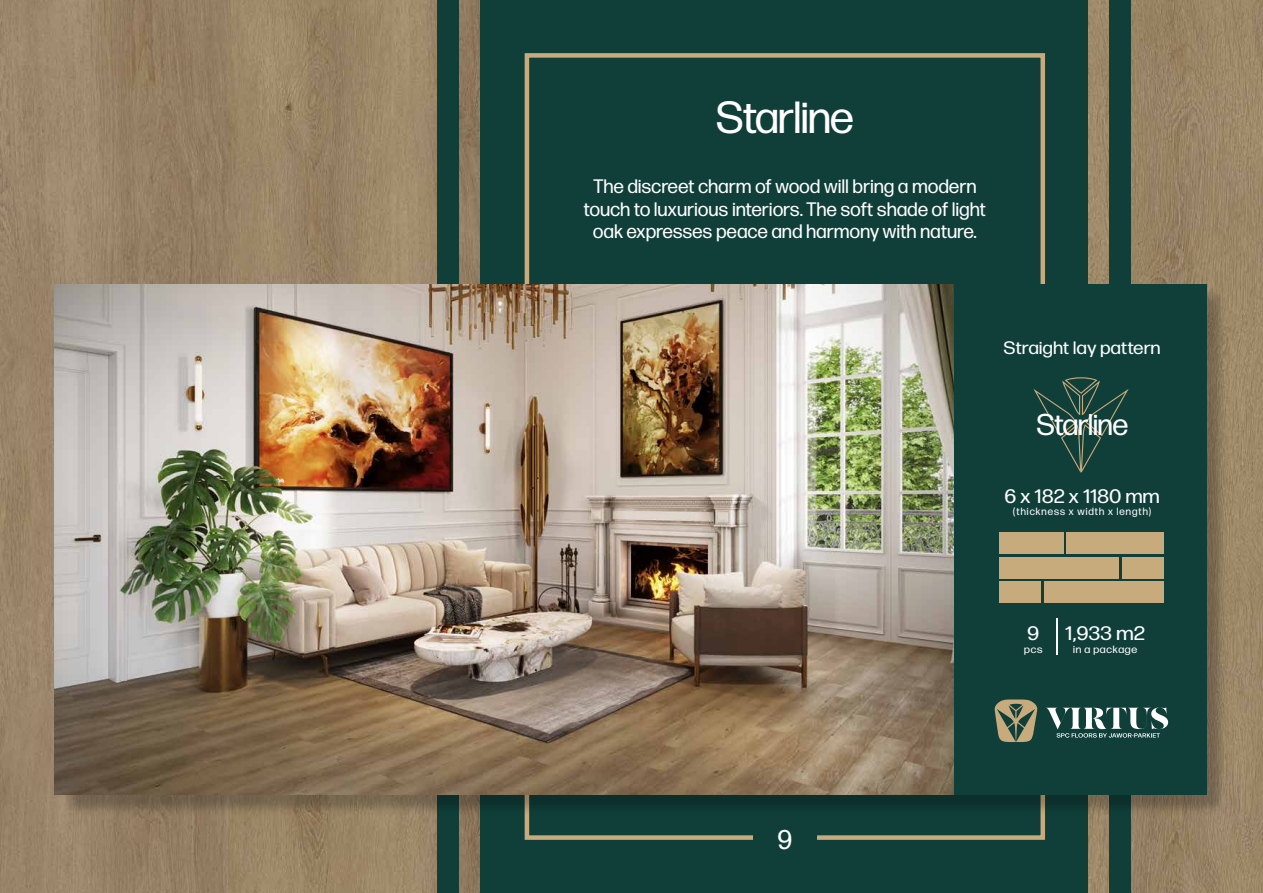
<style>
.page{position:relative;width:1263px;height:893px;background:#103f3a}
.page>*{position:absolute;margin:0;border:0;box-sizing:border-box;transform-origin:0 0}
.t1{font:45px "Forma DJR Display";color:#fff}
.t2{font:30px "Forma DJR Display";color:#fff}
.t3{font:27px "Forma DJR Display";color:#fff}
.t4{font:19.5px/22.5px "Forma DJR Display";letter-spacing:.025em;color:#fff;text-align:center}
.t5{font:19.5px "Forma DJR Display";letter-spacing:.025em;color:#fff;scale:1.1 1}
.t6{font:19.5px "Forma DJR Display";letter-spacing:.025em;color:#fff;scale:1.13 1}
.t7{font:18px "Forma DJR Display";letter-spacing:.025em;color:#fff;scale:1.08 1}
.t8{font:10.5px "Forma DJR Display";letter-spacing:.1em;color:#fff}
.t9{font:10.5px "Forma DJR Display";letter-spacing:.07em;color:#fff;scale:1.08 1}
.t10{font:10.5px "Forma DJR Display";letter-spacing:.1em;color:#fff;scale:1.08 1}
</style>
<div class="page">
<img style="left:0;top:0;width:479px;height:893px">
<img style="left:1088px;top:0;width:175px;height:893px">
<div style="left:438px;top:0;width:21px;height:893px;background:#103f3a"></div>
<div style="left:1110px;top:0;width:21px;height:893px;background:#103f3a"></div>
<div style="left:62px;top:288px;width:1166px;height:529px;background:#000;opacity:.25"></div>
<div style="left:58px;top:284px;width:1148px;height:511px;background:#103f3a"></div>
<img style="left:54px;top:284px;width:900px;height:511px">
<svg style="left:994px;top:699px;width:43px;height:43px"></svg>
<svg style="left:1046px;top:707px;width:122px;height:31px"></svg>
<svg style="left:1033px;top:377px;width:96px;height:95px"></svg>
<div style="left:1066px;top:532px;width:97px;height:22px;background:#c8ab7c"></div>
<div style="left:999px;top:557px;width:120px;height:22px;background:#c8ab7c"></div>
<div style="left:1122px;top:557px;width:41px;height:22px;background:#c8ab7c"></div>
<div style="left:1044px;top:582px;width:119px;height:21px;background:#c8ab7c"></div>
<div style="left:999px;top:532px;width:64px;height:22px;background:#c8ab7c"></div>
<div style="left:999px;top:582px;width:42px;height:21px;background:#c8ab7c"></div>
<hr style="left:1056px;top:618px;width:1px;height:37px;background:#fff">
<h1 class="t1" style="left:716px;top:90px;width:138px">Starline</h1>
<p class="t4" style="left:584px;top:175px;width:403px">The discreet charm of wood will bring a modern touch to luxurious interiors. The soft shade of light oak expresses peace and harmony with nature.</p>
<p class="t7" style="left:1004px;top:336px;width:146px">Straight lay pattern</p>
<h2 class="t2" style="left:1037px;top:407px;width:93px">Starline</h2>
<p class="t5" style="left:1005px;top:484px;width:142px">6 x 182 x 1180 mm</p>
<p class="t8" style="left:1013px;top:505px;width:139px">(thickness x width x length)</p>
<p class="t6" style="left:1027px;top:622px;width:12px">9</p>
<p class="t10" style="left:1024px;top:643px;width:18px">pcs</p>
<p class="t6" style="left:1065px;top:622px;width:72px">1,933 m2</p>
<p class="t9" style="left:1073px;top:643px;width:61px">in a package</p>
<h3 class="t3" style="left:778px;top:823px;width:16px">9</h3>
</div>
